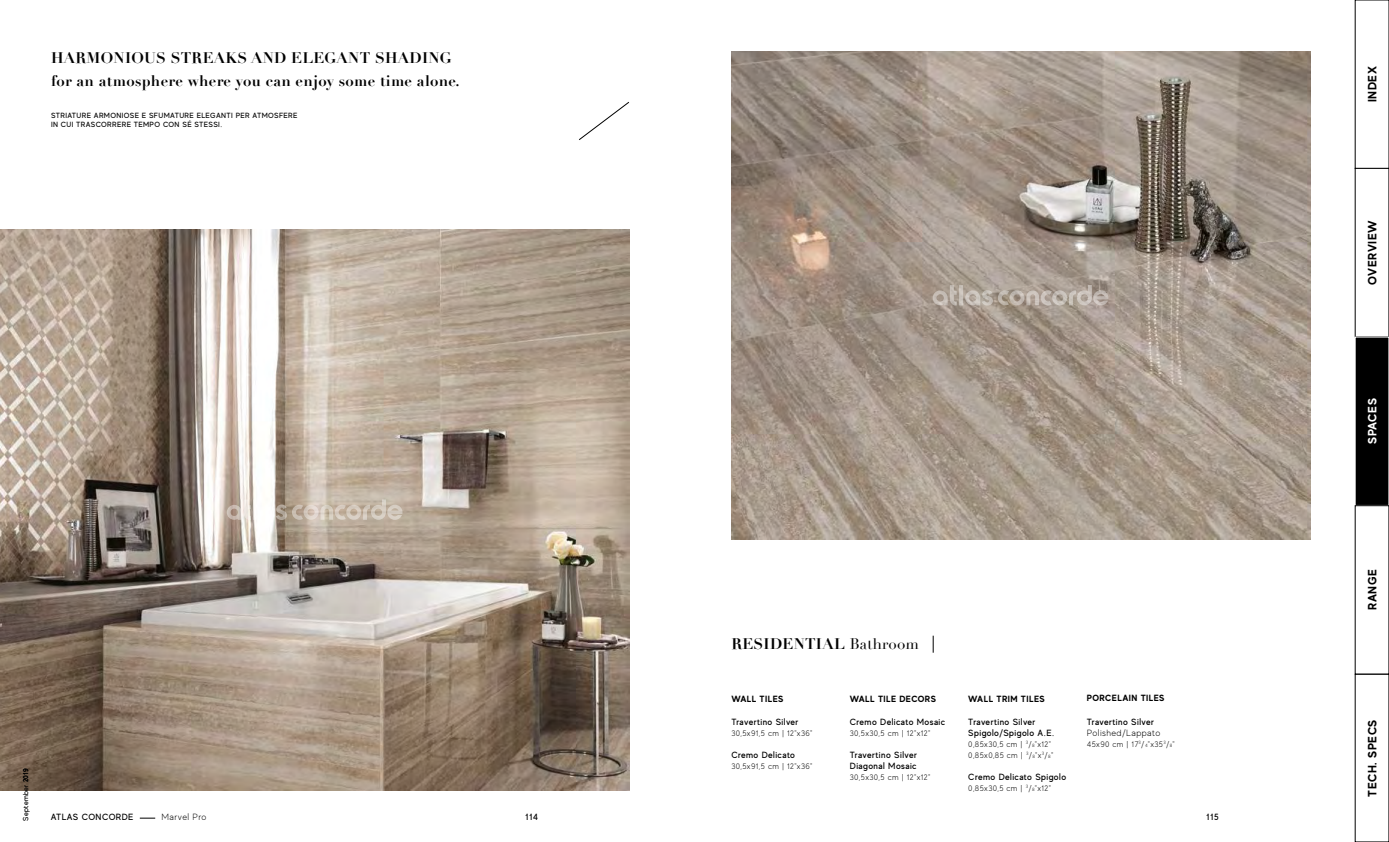
<style>
.page{position:relative;width:1389px;height:842px;background:#fff}
.page>*{position:absolute;margin:0;border:0;box-sizing:border-box;transform-origin:0 0}
.t1{font:700 15px/23px "Didot";letter-spacing:.02em;color:#000}
.t2{font:700 12px "MADE Evolve Sans";letter-spacing:.05em;color:#000}
.t3{font:700 12px "MADE Evolve Sans";letter-spacing:.05em;color:#fff}
.t4{font:500 9px/11px "MADE Evolve Sans";letter-spacing:.045em;color:#000}
.t5{font:700 9px "MADE Evolve Sans";letter-spacing:.05em;color:#000}
.t6{font:300 9px "MADE Evolve Sans";letter-spacing:.045em;color:#000}
.t7{font:300 8px/11px "MADE Evolve Sans";letter-spacing:.05em;color:#000}
.t8{font:500 7.5px/9px "MADE Evolve Sans";letter-spacing:.05em;color:#000}
.t9{font:300 7px "MADE Evolve Sans";letter-spacing:.045em;color:#000}
.s1{font-weight:500}
.s2{font-weight:400}
</style>
<div class="page">
<img style="left:0;top:229px;width:629px;height:561px">
<img style="left:731px;top:51px;width:579px;height:489px">
<svg style="left:933px;top:636px;width:1px;height:17px"></svg>
<svg style="left:579px;top:101px;width:50px;height:39px"></svg>
<div style="left:1355px;top:337px;width:34px;height:168px;background:#000"></div>
<svg style="left:933px;top:285px;width:175px;height:21px;background:#b3a99f"></svg>
<svg style="left:227px;top:499px;width:176px;height:21px;background:#ccc1b4"></svg>
<svg style="left:140px;top:818px;width:15px;height:1px"></svg>
<h1 class="t1" style="left:51px;top:46px;width:410px">HARMONIOUS STREAKS AND ELEGANT SHADING for an atmosphere where you can enjoy some time alone.</h1>
<p class="t8" style="left:51px;top:110px;width:248px">STRIATURE ARMONIOSE E SFUMATURE ELEGANTI PER ATMOSFERE<br>IN CUI TRASCORRERE TEMPO CON SÉ STESSI.</p>
<p class="t9" style="left:21px;top:821px;width:54px;rotate:-90deg">September <span class="s1">2019</span></p>
<h1 class="t1" style="left:731px;top:633px;width:189px">RESIDENTIAL <span class="s2">Bathroom</span></h1>
<p class="t5" style="left:731px;top:693px;width:54px">WALL TILES</p>
<p class="t5" style="left:850px;top:693px;width:88px">WALL TILE DECORS</p>
<p class="t5" style="left:968px;top:693px;width:78px">WALL TRIM TILES</p>
<p class="t5" style="left:1087px;top:692px;width:79px">PORCELAIN TILES</p>
<p class="t4" style="left:731px;top:716px;width:69px">Travertino Silver</p>
<p class="t7" style="left:731px;top:727px;width:83px">30,5x91,5 cm | 12"x36"</p>
<p class="t4" style="left:731px;top:749px;width:65px">Cremo Delicato</p>
<p class="t7" style="left:731px;top:760px;width:83px">30,5x91,5 cm | 12"x36"</p>
<p class="t4" style="left:850px;top:716px;width:97px">Cremo Delicato Mosaic</p>
<p class="t7" style="left:850px;top:727px;width:82px">30,5x30,5 cm | 12"x12"</p>
<p class="t4" style="left:850px;top:749px;width:69px">Travertino Silver<br>Diagonal Mosaic</p>
<p class="t7" style="left:850px;top:771px;width:82px">30,5x30,5 cm | 12"x12"</p>
<p class="t4" style="left:968px;top:716px;width:87px">Travertino Silver<br>Spigolo/Spigolo A.E.</p>
<p class="t7" style="left:968px;top:738px;width:86px">0,85x30,5 cm | <sup>3</sup>/<sub>8</sub>"x12"<br>0,85x0,85 cm | <sup>3</sup>/<sub>8</sub>"x<sup>3</sup>/<sub>8</sub>"</p>
<p class="t4" style="left:968px;top:771px;width:99px">Cremo Delicato Spigolo</p>
<p class="t7" style="left:968px;top:782px;width:84px">0,85x30,5 cm | <sup>3</sup>/<sub>8</sub>"x12"</p>
<p class="t4" style="left:1087px;top:716px;width:69px">Travertino Silver</p>
<p class="t6" style="left:1087px;top:727px;width:75px">Polished/Lappato</p>
<p class="t7" style="left:1087px;top:738px;width:90px">45x90 cm | 17<sup>3</sup>/<sub>4</sub>"x35<sup>3</sup>/<sub>8</sub>"</p>
<p class="t4" style="left:51px;top:811px;width:84px">ATLAS CONCORDE</p>
<p class="t6" style="left:162px;top:812px;width:46px">Marvel Pro</p>
<p class="t4" style="left:525px;top:811px;width:14px">114</p>
<p class="t4" style="left:1206px;top:811px;width:14px">115</p>
<h2 class="t2" style="left:1365px;top:102px;width:38px;rotate:-90deg">INDEX</h2>
<h2 class="t2" style="left:1365px;top:285px;width:66px;rotate:-90deg">OVERVIEW</h2>
<h2 class="t3" style="left:1365px;top:444px;width:47px;rotate:-90deg">SPACES</h2>
<h2 class="t2" style="left:1365px;top:610px;width:42px;rotate:-90deg">RANGE</h2>
<h2 class="t2" style="left:1365px;top:796px;width:78px;rotate:-90deg">TECH. SPECS</h2>
</div>
